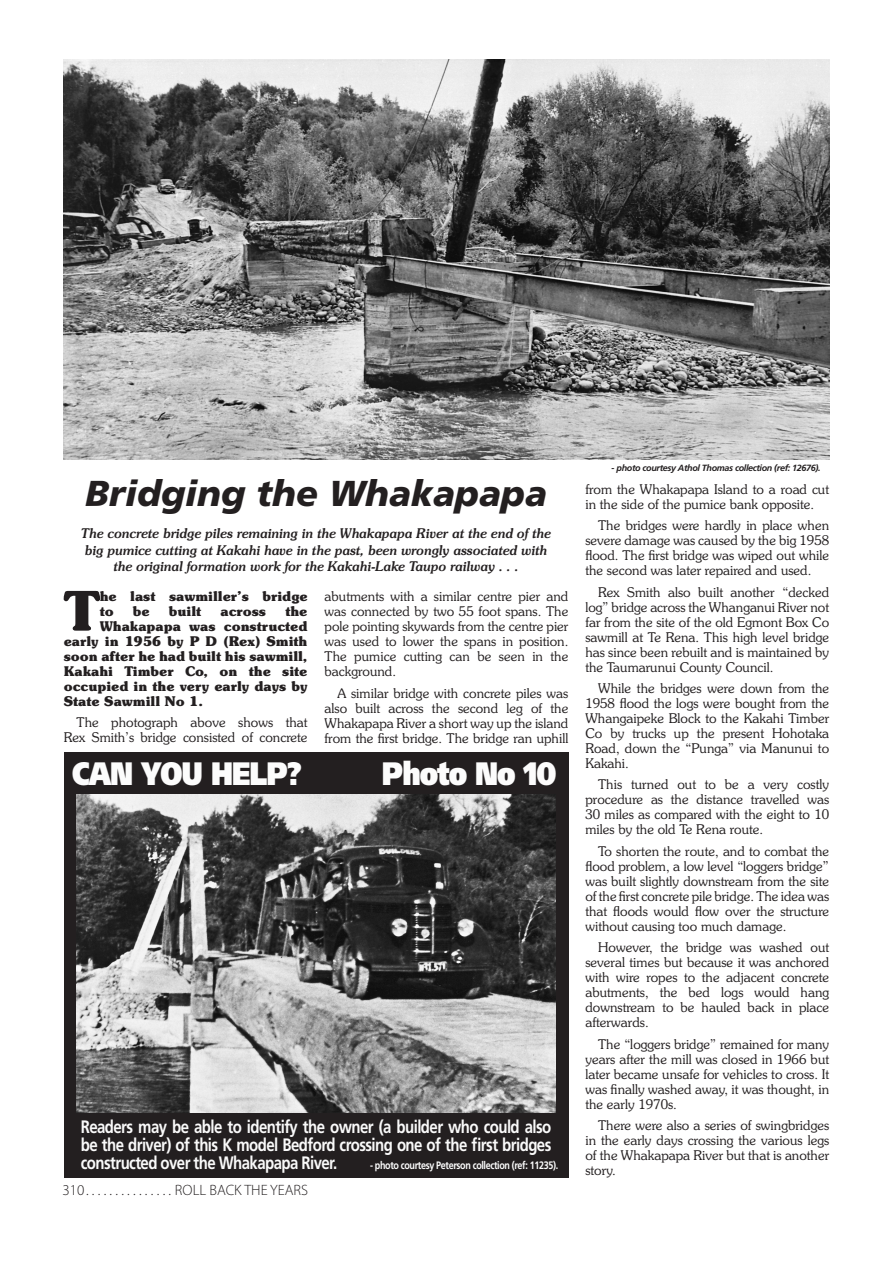
<style>
.page{position:relative;width:893px;height:1263px;background:#fff}
.page>*{position:absolute;margin:0;border:0;box-sizing:border-box;transform-origin:0 0}
.Drop_Cap{font:700 55.05px "Souvenir IT Cby BT";color:#231f20}
.Headline_24_76{font:italic 900 36px "Frutiger";color:#231f20}
.Mystery_Title{font:900 32.4px "Frutiger";letter-spacing:-.04em;color:#fcfcfc;scale:.83 1}
.Mystery_Caption{font:700 18px/18px "Frutiger";letter-spacing:-.04em;color:#fafafa;text-align:justify;scale:.83 1}
.t1{font:300 15px "Myriad Pro";color:#231f20}
.Body_Text{font:300 13.5px/15px "Souvenir IT Cby BT";color:#231f20;text-align:justify}
.Drop_Cap-2{font:700 13.5px/15px "Souvenir IT Cby BT";letter-spacing:-.005em;color:#231f20}
.Intro_2{font:italic 500 13.5px/16.5px "Souvenir IT Cby BT";letter-spacing:-.005em;color:#231f20;text-align:center}
.Mystery_Credit{font:700 10.8px "Frutiger";letter-spacing:-.04em;color:#fdfdfd;scale:.83 1}
.Photo_Credit{font:italic 700 9px "Frutiger";letter-spacing:-.04em;color:#231f20}
</style>
<div class="page">
<div style="left:64px;top:752px;width:504px;height:426px;background:#231f20"></div>
<img style="left:64px;top:60px;width:765px;height:399px">
<img style="left:77px;top:795px;width:479px;height:318px">
<p class="Headline_24_76" style="left:85px;top:472px;width:464px">Bridging the Whakapapa</p>
<p class="Intro_2" style="left:81px;top:525px;width:471px">The concrete bridge piles remaining in the Whakapapa River at the end of the big pumice cutting at Kakahi have in the past, been wrongly associated with the original formation work for the Kakahi-Lake Taupo railway . . .</p>
<p class="Drop_Cap" style="left:64px;top:576px;width:38px">T</p>
<p class="Drop_Cap-2" style="left:100px;top:588px;width:209px">he last sawmiller’s bridge to</p>
<p class="Body_Text" style="left:325px;top:589px;width:245px">abutments with a similar centre pier and was connected by two 55 foot spans. The pole pointing skywards from the centre pier was used to lower the spans in position.<br>The pumice cutting can be seen in the background.</p>
<p class="Body_Text" style="left:325px;top:685px;width:245px;text-indent:13px">A similar bridge with concrete piles was also built across the second leg of the Whakapapa River a short way up the island from the first bridge. The bridge ran uphill</p>
<p class="Drop_Cap-2" style="left:133px;top:603px;width:18px">be</p>
<p class="Drop_Cap-2" style="left:169px;top:603px;width:34px">built</p>
<p class="Drop_Cap-2" style="left:220px;top:603px;width:47px">across</p>
<p class="Drop_Cap-2" style="left:285px;top:603px;width:24px">the</p>
<p class="Drop_Cap-2" style="left:100px;top:618px;width:209px">Whakapapa was constructed</p>
<p class="Drop_Cap-2" style="left:64px;top:633px;width:245px">early in 1956 by P D (Rex) Smith</p>
<p class="Drop_Cap-2" style="left:64px;top:648px;width:245px">soon after he had built his sawmill,</p>
<p class="Drop_Cap-2" style="left:64px;top:663px;width:245px">Kakahi Timber Co, on the site</p>
<p class="Drop_Cap-2" style="left:64px;top:678px;width:245px">occupied in the very early days by</p>
<p class="Drop_Cap-2" style="left:64px;top:693px;width:141px">State Sawmill No 1.</p>
<p class="Body_Text" style="left:64px;top:715px;width:245px;text-align:right">The photograph above shows that<br>Rex Smith’s bridge consisted of concrete</p>
<p class="Mystery_Title" style="left:72px;top:753px;width:279px">CAN YOU HELP?</p>
<p class="Mystery_Title" style="left:382px;top:753px;width:212px">Photo No 10</p>
<p class="Mystery_Caption" style="left:81px;top:1118px;width:568px">Readers may be able to identify the owner (a builder who could also be the driver) of this K model Bedford crossing one of the first bridges constructed over the Whakapapa River.</p>
<p class="Mystery_Credit" style="left:370px;top:1159px;width:228px">- photo courtesy Peterson collection (ref: 11235).</p>
<p class="t1" style="left:62px;top:1181px;width:247px">310 ...............ROLL BACK THE YEARS</p>
<p class="Photo_Credit" style="left:611px;top:462px;width:211px">- photo courtesy Athol Thomas collection (ref: 12676).</p>
<p class="Body_Text" style="left:585px;top:481px;width:245px">from the Whakapapa Island to a road cut in the side of the pumice bank opposite.</p>
<p class="Body_Text" style="left:585px;top:518px;width:245px;text-indent:13px">The bridges were hardly in place when severe damage was caused by the big 1958 flood. The first bridge was wiped out while the second was later repaired and used.</p>
<p class="Body_Text" style="left:585px;top:584px;width:245px;text-indent:13px">Rex Smith also built another “decked log” bridge across the Whanganui River not far from the site of the old Egmont Box Co sawmill at Te Rena. This high level bridge has since been rebuilt and is maintained by the Taumarunui County Council.</p>
<p class="Body_Text" style="left:585px;top:680px;width:245px;text-indent:13px">While the bridges were down from the 1958 flood the logs were bought from the Whangaipeke Block to the Kakahi Timber Co by trucks up the present Hohotaka Road, down the “Punga” via Manunui to Kakahi.</p>
<p class="Body_Text" style="left:585px;top:777px;width:245px;text-indent:13px">This turned out to be a very costly procedure as the distance travelled was 30 miles as compared with the eight to 10 miles by the old Te Rena route.</p>
<p class="Body_Text" style="left:585px;top:843px;width:245px;text-indent:13px">To shorten the route, and to combat the flood problem, a low level “loggers bridge” was built slightly downstream from the site of the first concrete pile bridge. The idea was that floods would flow over the structure without causing too much damage.</p>
<p class="Body_Text" style="left:585px;top:940px;width:245px;text-indent:13px">However, the bridge was washed out several times but because it was anchored with wire ropes to the adjacent concrete abutments, the bed logs would hang downstream to be hauled back in place afterwards.</p>
<p class="Body_Text" style="left:585px;top:1036px;width:245px;text-indent:13px">The “loggers bridge” remained for many years after the mill was closed in 1966 but later became unsafe for vehicles to cross. It was finally washed away, it was thought, in the early 1970s.</p>
<p class="Body_Text" style="left:585px;top:1117px;width:245px;text-indent:13px">There were also a series of swingbridges in the early days crossing the various legs of the Whakapapa River but that is another story.</p>
</div>
